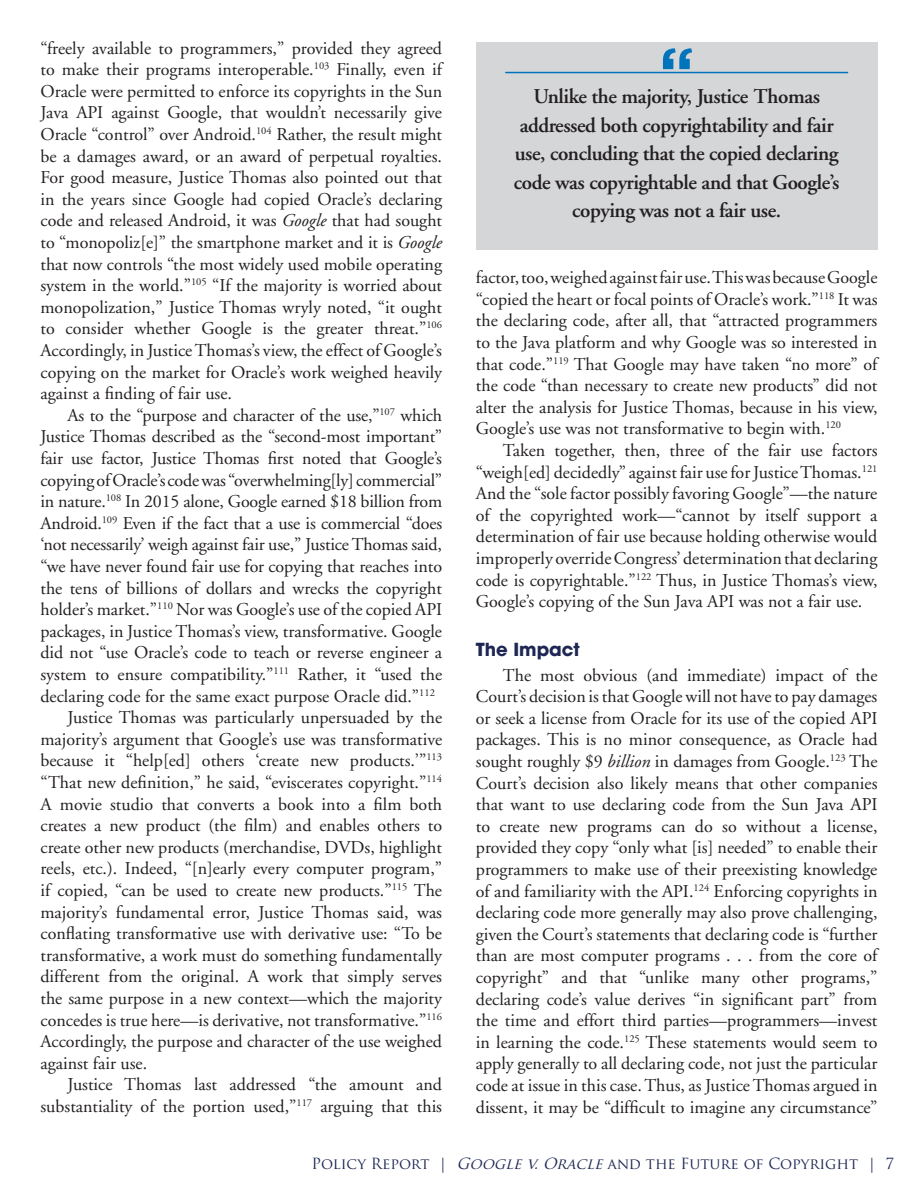
<style>
.page{position:relative;width:918px;height:1188px;background:#fff}
.page>*{position:absolute;margin:0;border:0;box-sizing:border-box;transform-origin:0 0}
.body_text{font:700 64.5px "Gotham";color:#0174bc}
.Pull_out_quote{font:600 21px/28.5px "Adobe Garamond";letter-spacing:-.02em;color:#231f20;text-align:center}
.body_copy{font:18px/21.6px "Adobe Garamond";color:#231f20;text-align:justify}
.report_sub{font:700 18px "Avant Garde";color:#1e2754}
.t1{font:15px "Trajan Pro";color:#1e2754}
.s1{font-style:italic}
</style>
<div class="page">
<div style="left:476px;top:42px;width:402px;height:208px;background:#d5d6d8"></div>
<hr style="left:506px;top:72px;width:342px;height:1px;background:#0174bc">
<p class="body_copy" style="left:40px;top:38px;width:403px">“freely available to programmers,” provided they agreed to make their programs interoperable.<sup>103</sup> Finally, even if Oracle were permitted to enforce its copyrights in the Sun Java API against Google, that wouldn’t necessarily give Oracle “control” over Android.<sup>104</sup> Rather, the result might be a damages award, or an award of perpetual royalties.<br>For good measure, Justice Thomas also pointed out that in the years since Google had copied Oracle’s declaring code and released Android, it was <span class="s1">Google</span> that had sought to “monopoliz[e]” the smartphone market and it is <span class="s1">Google </span>that now controls “the most widely used mobile operating system in the world.”<sup>105</sup> “If the majority is worried about monopolization,” Justice Thomas wryly noted, “it ought to consider whether Google is the greater threat.”<sup>106<br></sup>Accordingly, in Justice Thomas’s view, the effect of Google’s copying on the market for Oracle’s work weighed heavily against a finding of fair use.</p>
<p class="body_copy" style="left:40px;top:405px;width:403px;text-indent:27px">As to the “purpose and character of the use,”<sup>107</sup> which Justice Thomas described as the “second-most important” fair use factor, Justice Thomas first noted that Google’s copying of Oracle’s code was “overwhelming[ly] commercial” in nature.<sup>108</sup> In 2015 alone, Google earned $18 billion from Android.<sup>109</sup> Even if the fact that a use is commercial “does ‘not necessarily’ weigh against fair use,” Justice Thomas said, “we have never found fair use for copying that reaches into the tens of billions of dollars and wrecks the copyright holder’s market.”<sup>110</sup> Nor was Google’s use of the copied API packages, in Justice Thomas’s view, transformative. Google did not “use Oracle’s code to teach or reverse engineer a system to ensure compatibility.”<sup>111</sup> Rather, it “used the declaring code for the same exact purpose Oracle did.”<sup>112</sup></p>
<p class="body_copy" style="left:40px;top:707px;width:403px;text-indent:27px">Justice Thomas was particularly unpersuaded by the majority’s argument that Google’s use was transformative because it “help[ed] others ‘create new products.’”<sup>113 </sup>“That new definition,” he said, “eviscerates copyright.”<sup>114<br></sup>A movie studio that converts a book into a film both creates a new product (the film) and enables others to create other new products (merchandise, DVDs, highlight reels, etc.). Indeed, “[n]early every computer program,” if copied, “can be used to create new products.”<sup>115</sup> The majority’s fundamental error, Justice Thomas said, was conflating transformative use with derivative use: “To be transformative, a work must do something fundamentally different from the original. A work that simply serves the same purpose in a new context—which the majority concedes is true here—is derivative, not transformative.”<sup>116<br></sup>Accordingly, the purpose and character of the use weighed against fair use.</p>
<p class="body_copy" style="left:40px;top:1074px;width:403px;text-align:right">Justice Thomas last addressed “the amount and substantiality of the portion used,”<sup>117</sup> arguing that this</p>
<p class="body_text" style="left:659px;top:34px;width:36px">“</p>
<p class="Pull_out_quote" style="left:514px;top:82px;width:327px">Unlike the majority, Justice Thomas addressed both copyrightability and fair use, concluding that the copied declaring code was copyrightable and that Google’s copying was not a fair use.</p>
<p class="body_copy" style="left:476px;top:267px;width:403px">factor, too, weighed against fair use. This was because Google “copied the heart or focal points of Oracle’s work.”<sup>118</sup> It was the declaring code, after all, that “attracted programmers to the Java platform and why Google was so interested in that code.”<sup>119</sup> That Google may have taken “no more” of the code “than necessary to create new products” did not alter the analysis for Justice Thomas, because in his view, Google’s use was not transformative to begin with.<sup>120</sup></p>
<p class="body_copy" style="left:476px;top:440px;width:403px;text-indent:27px">Taken together, then, three of the fair use factors “weigh[ed] decidedly” against fair use for Justice Thomas.<sup>121<br></sup>And the “sole factor possibly favoring Google”—the nature of the copyrighted work—“cannot by itself support a determination of fair use because holding otherwise would improperly override Congress’ determination that declaring code is copyrightable.”<sup>122</sup> Thus, in Justice Thomas’s view, Google’s copying of the Sun Java API was not a fair use.</p>
<p class="report_sub" style="left:476px;top:640px;width:106px">The Impact</p>
<p class="body_copy" style="left:476px;top:665px;width:403px;text-indent:27px">The most obvious (and immediate) impact of the Court’s decision is that Google will not have to pay damages or seek a license from Oracle for its use of the copied API packages. This is no minor consequence, as Oracle had sought roughly $9 <span class="s1">billion</span> in damages from Google.<sup>123</sup> The Court’s decision also likely means that other companies that want to use declaring code from the Sun Java API to create new programs can do so without a license, provided they copy “only what [is] needed” to enable their programmers to make use of their preexisting knowledge of and familiarity with the API.<sup>124</sup> Enforcing copyrights in declaring code more generally may also prove challenging, given the Court’s statements that declaring code is “further than are most computer programs . . . from the core of copyright” and that “unlike many other programs,” declaring code’s value derives “in significant part” from the time and effort third parties—programmers—invest in learning the code.<sup>125</sup> These statements would seem to apply generally to all declaring code, not just the particular code at issue in this case. Thus, as Justice Thomas argued in dissent, it may be “difficult to imagine any circumstance”</p>
<p class="t1" style="left:312px;top:1154px;width:584px">Policy Report | <span class="s1">GOOGLEV.ORACLE</span>and the Future of Copyright | 7</p>
</div>
